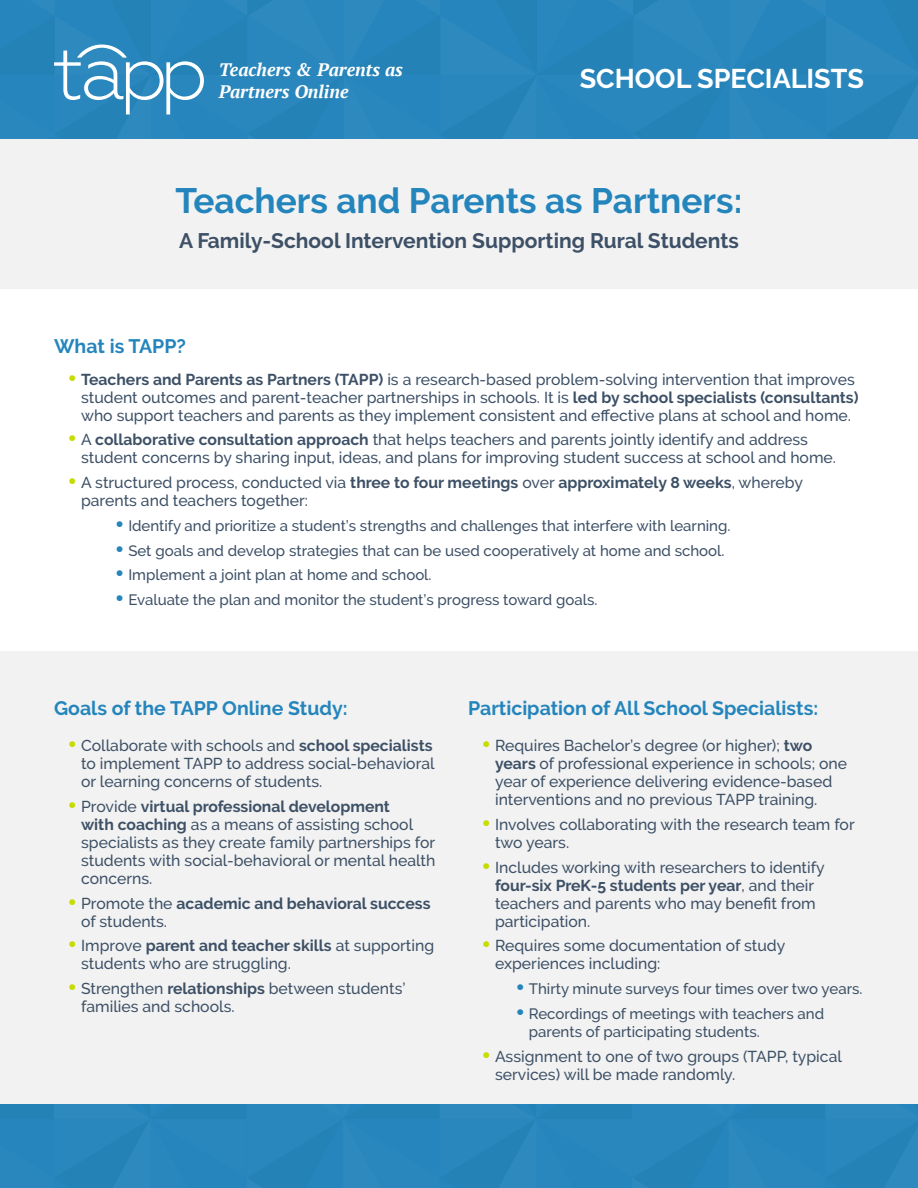
<style>
.page{position:relative;width:918px;height:1188px;background:#fff}
.page>*{position:absolute;margin:0;border:0;box-sizing:border-box;transform-origin:0 0}
.t1{font:700 35.1px "Raleway";color:#2485bc}
.t2{font:700 27px "Raleway";color:#fff}
.t3{font:700 21px "Raleway";color:#3d5066}
.t4{font:700 19.5px "Raleway";color:#2485bc}
.t5{font:italic 700 18px/21.9px "PT Serif";color:#fff}
.t6{font:500 15.75px/18px "Raleway";color:#3d5066}
.t7{font:700 15.75px/18px "Raleway";color:#3d5066}
.t8{font:500 15px/18px "Raleway";color:#3d5066}
.s1{font-family:"Gotham";font-weight:700;font-size:19.5px;color:#c6db00}
.s2{font-weight:700}
.s3{font-family:"Gotham";font-weight:700;font-size:19.5px;color:#2485bc}
.s4{font-family:"Gotham";font-size:19.5px;color:#c6db00}
.s5{font-weight:500}
</style>
<div class="page">
<div style="left:1px;top:0;width:917px;height:148px;background:#2685bc"></div>
<div style="left:0;top:140px;width:918px;height:149px;background:#f2f2f2"></div>
<div style="left:0;top:651px;width:918px;height:471px;background:#f2f2f2"></div>
<svg style="left:54px;top:45px;width:150px;height:69px"></svg>
<div style="left:0;top:1105px;width:918px;height:83px;background:#2a87bd"></div>
<p class="t5" style="left:219px;top:59px;width:186px">Teachers &amp; Parents as<br>Partners Online</p>
<p class="t2" style="left:580px;top:64px;width:286px">SCHOOL SPECIALISTS</p>
<p class="t1" style="left:176px;top:181px;width:568px">Teachers and Parents as Partners:</p>
<p class="t3" style="left:179px;top:229px;width:561px">A Family-School Intervention Supporting Rural Students</p>
<p class="t4" style="left:54px;top:335px;width:133px">What is TAPP?</p>
<p class="t6" style="left:81px;top:370px;width:779px;text-indent:-14px"><span class="s1">•</span> <span class="s2">Teachers and Parents as Partners (TAPP)</span> is a research-based problem-solving intervention that improves student outcomes and parent-teacher partnerships in schools. It is <span class="s2">led by school specialists (consultants) </span>who support teachers and parents as they implement consistent and effective plans at school and home.</p>
<p class="t6" style="left:81px;top:431px;width:757px;text-indent:-14px"><span class="s1">•</span> A <span class="s2">collaborative consultation approach</span> that helps teachers and parents jointly identify and address student concerns by sharing input, ideas, and plans for improving student success at school and home.</p>
<p class="t6" style="left:81px;top:474px;width:723px;text-indent:-14px"><span class="s1">•</span> A structured process, conducted via <span class="s2">three to four meetings</span> over <span class="s2">approximately 8 weeks</span>, whereby parents and teachers together:</p>
<p class="t8" style="left:115px;top:517px;width:617px"><span class="s3">•</span> Identify and prioritize a student’s strengths and challenges that interfere with learning.</p>
<p class="t8" style="left:115px;top:541px;width:611px"><span class="s3">•</span> Set goals and develop strategies that can be used cooperatively at home and school.</p>
<p class="t8" style="left:115px;top:566px;width:318px"><span class="s3">•</span> Implement a joint plan at home and school.</p>
<p class="t8" style="left:115px;top:591px;width:484px"><span class="s3">•</span> Evaluate the plan and monitor the student’s progress toward goals.</p>
<p class="t4" style="left:54px;top:697px;width:295px">Goals of the TAPP Online Study:</p>
<p class="t6" style="left:81px;top:737px;width:355px;text-indent:-14px"><span class="s1">•</span> Collaborate with schools and <span class="s2">school specialists </span>to implement TAPP to address social-behavioral or learning concerns of students.</p>
<p class="t6" style="left:81px;top:797px;width:356px;text-indent:-14px"><span class="s1">•</span> Provide <span class="s2">virtual professional development<br>with coaching</span> as a means of assisting school specialists as they create family partnerships for students with social-behavioral or mental health concerns.</p>
<p class="t7" style="left:81px;top:894px;width:351px;text-indent:-14px"><span class="s4">•</span> <span class="s5">Promote the</span> academic and behavioral success <span class="s5">of students.</span></p>
<p class="t6" style="left:81px;top:937px;width:355px;text-indent:-14px"><span class="s1">•</span> Improve <span class="s2">parent and teacher skills</span> at supporting students who are struggling.</p>
<p class="t6" style="left:81px;top:980px;width:326px;text-indent:-14px"><span class="s1">•</span> Strengthen <span class="s2">relationships</span> between students’ families and schools.</p>
<p class="t4" style="left:468px;top:697px;width:352px">Participation of All School Specialists:</p>
<p class="t6" style="left:495px;top:737px;width:354px;text-indent:-13px"><span class="s1">•</span> Requires Bachelor’s degree (or higher); <span class="s2">two years</span> of professional experience in schools; one year of experience delivering evidence-based interventions and no previous TAPP training.</p>
<p class="t6" style="left:495px;top:815px;width:361px;text-indent:-14px"><span class="s1">•</span> Involves collaborating with the research team for two years.</p>
<p class="t6" style="left:495px;top:858px;width:331px;text-indent:-14px"><span class="s1">•</span> Includes working with researchers to identify <span class="s2">four-six PreK-5 students per year</span>, and their teachers and parents who may benefit from participation.</p>
<p class="t6" style="left:495px;top:937px;width:292px;text-indent:-14px"><span class="s1">•</span> Requires some documentation of study experiences including:</p>
<p class="t8" style="left:515px;top:980px;width:349px"><span class="s3">•</span> Thirty minute surveys four times over two years.</p>
<p class="t8" style="left:529px;top:1005px;width:297px;text-indent:-14px"><span class="s3">•</span> Recordings of meetings with teachers and parents of participating students.</p>
<p class="t6" style="left:495px;top:1047px;width:348px;text-indent:-14px"><span class="s1">•</span> Assignment to one of two groups (TAPP, typical services) will be made randomly.</p>
</div>
